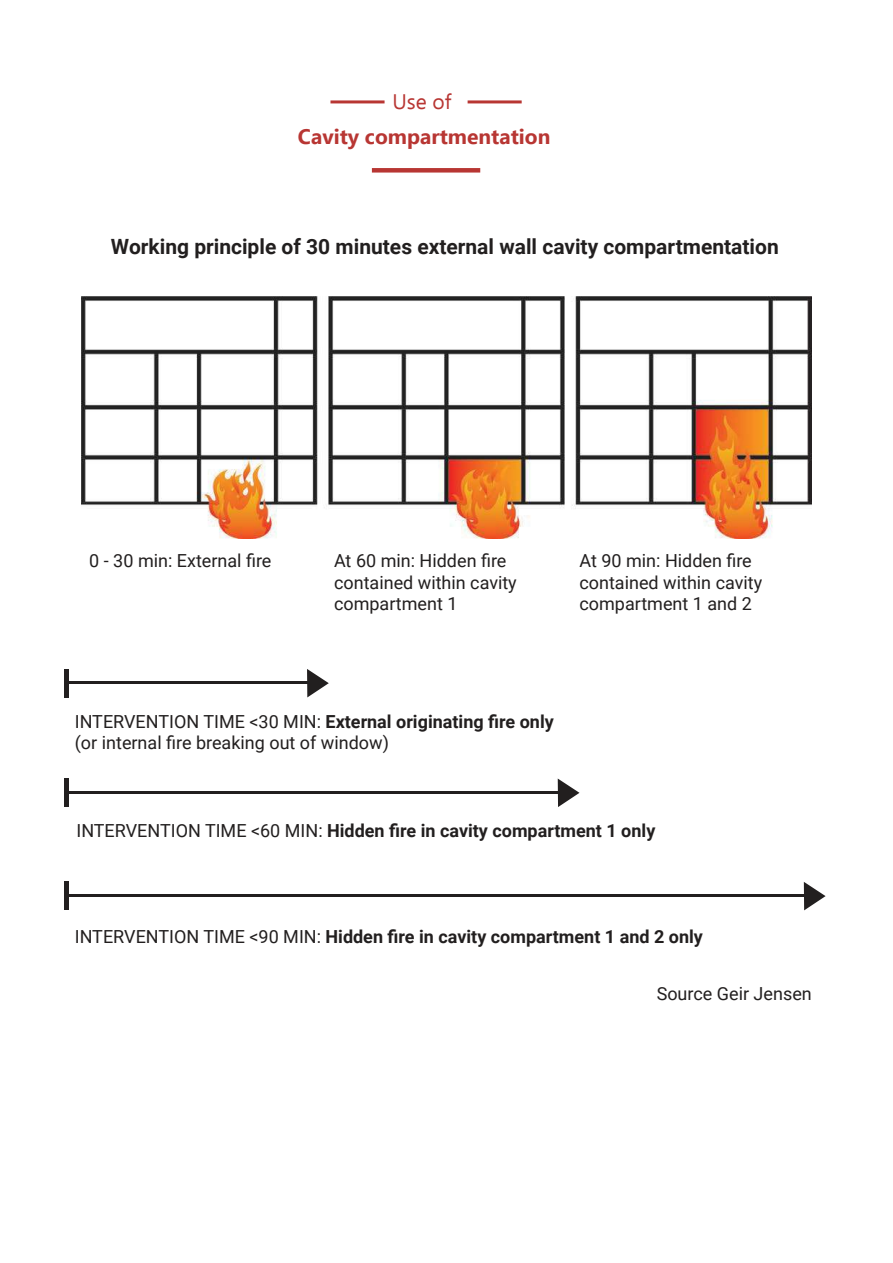
<style>
.page{position:relative;width:893px;height:1263px;background:#fff}
.page>*{position:absolute;margin:0;border:0;box-sizing:border-box;transform-origin:0 0}
.t1{font:700 21px "Roboto";color:#221f1f}
.t2{font:700 21px "Ebrima";color:#b83633}
.t3{font:21px "Ebrima";color:#b83633}
.t4{font:18px/21.6px "Roboto";color:#221f1f}
.t5{font:700 18px "Roboto";color:#221f1f}
.s1{font-weight:700}
.s2{font-weight:400}
</style>
<div class="page">
<hr style="left:330px;top:100px;width:55px;height:3px;background:#b83633">
<hr style="left:468px;top:100px;width:54px;height:3px;background:#b83633">
<div style="left:372px;top:168px;width:108px;height:5px;background:#b83633"></div>
<img style="left:81px;top:297px;width:731px;height:242px">
<div style="left:64px;top:778px;width:5px;height:29px;background:#221f1f"></div>
<svg style="left:558px;top:778px;width:21px;height:29px"></svg>
<hr style="left:65px;top:791px;width:496px;height:3px;background:#221f1f">
<svg style="left:804px;top:882px;width:22px;height:28px"></svg>
<div style="left:64px;top:881px;width:5px;height:29px;background:#221f1f"></div>
<hr style="left:65px;top:894px;width:744px;height:3px;background:#221f1f">
<div style="left:64px;top:669px;width:5px;height:28px;background:#221f1f"></div>
<hr style="left:65px;top:681px;width:248px;height:3px;background:#221f1f">
<svg style="left:307px;top:669px;width:22px;height:28px"></svg>
<p class="t3" style="left:392px;top:89px;width:60px">Use of</p>
<p class="t2" style="left:298px;top:120px;width:254px">Cavity compartmentation</p>
<p class="t1" style="left:111px;top:237px;width:669px">Working principle of 30 minutes external wall cavity compartmentation</p>
<p class="t4" style="left:89px;top:549px;width:184px">0 - 30 min: External fire</p>
<p class="t4" style="left:334px;top:549px;width:184px">At 60 min: Hidden fire contained within cavity compartment 1</p>
<p class="t4" style="left:579px;top:549px;width:184px">At 90 min: Hidden fire contained within cavity compartment 1 and 2</p>
<p class="t4" style="left:75px;top:710px;width:480px">INTERVENTION TIME &lt;30 MIN: <span class="s1">External originating fire only </span>(or internal fire breaking out of window)</p>
<p class="t5" style="left:76px;top:817px;width:580px"><span class="s2">INTERVENTION TIME &lt;60 MIN:</span> Hidden fire in cavity compartment 1 only</p>
<p class="t5" style="left:75px;top:924px;width:630px"><span class="s2">INTERVENTION TIME &lt;90 MIN:</span> Hidden fire in cavity compartment 1 and 2 only</p>
<p class="t4" style="left:657px;top:982px;width:157px">Source Geir Jensen</p>
</div>
